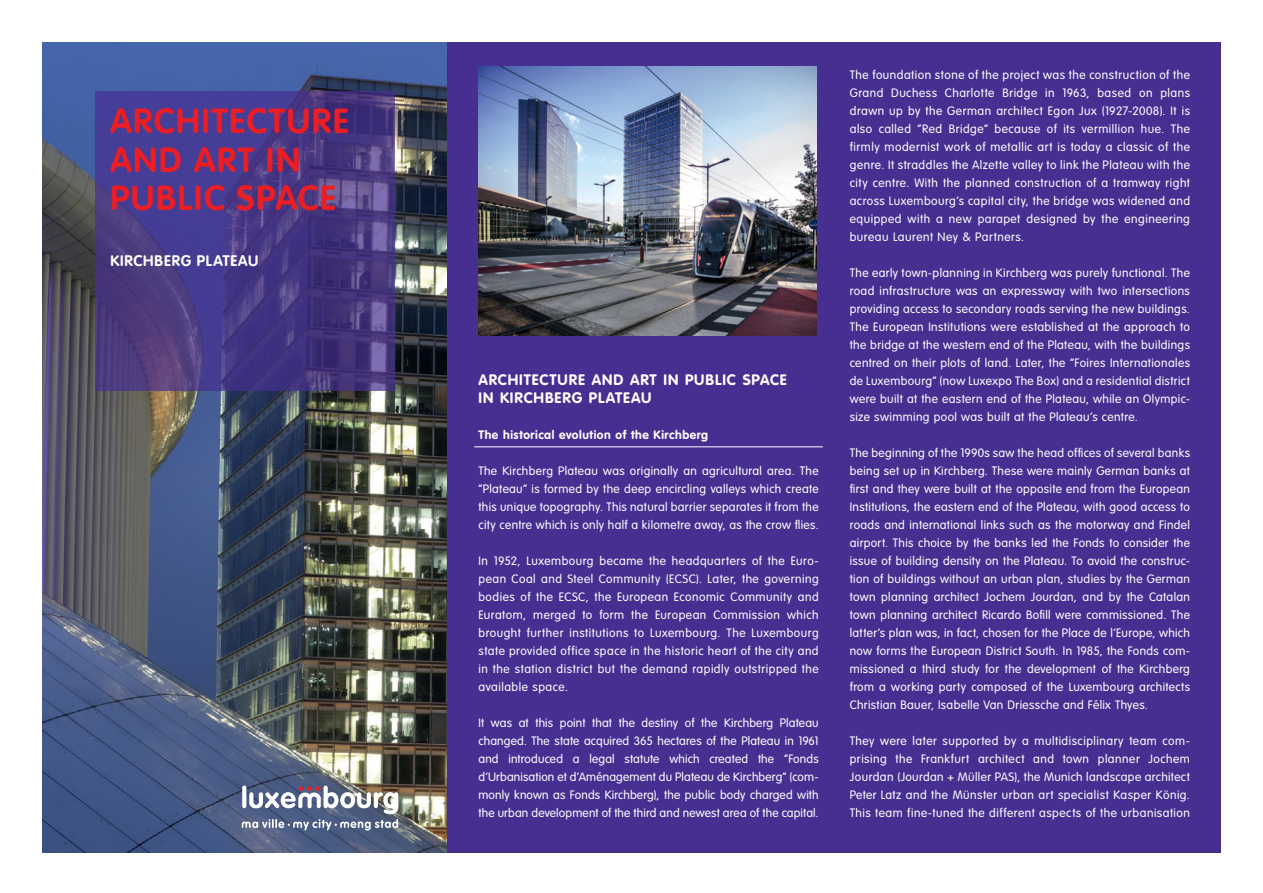
<style>
.page{position:relative;width:1263px;height:893px;background:#fff}
.page>*{position:absolute;margin:0;border:0;box-sizing:border-box;transform-origin:0 0}
.t1{font:700 34.05px/38.1px "VAG Rounded Next";letter-spacing:.055em;color:#ed1d24}
.t2{font:700 15px/18px "VAG Rounded";letter-spacing:.055em;color:#fff}
.t3{font:700 15px "VAG Rounded Next";letter-spacing:.055em;color:#fff}
.t4{font:300 12px/18px "VAG Rounded";letter-spacing:.035em;color:#fff;text-align:justify}
.t5{font:700 12px "VAG Rounded";letter-spacing:.045em;color:#fff}
</style>
<div class="page">
<img style="left:42px;top:43px;width:405px;height:810px">
<div style="left:447px;top:43px;width:773px;height:810px;background:#472f92"></div>
<svg style="left:242px;top:786px;width:156px;height:44px"></svg>
<svg style="left:95px;top:92px;width:300px;height:299px;background:#483a86"></svg>
<hr style="left:474px;top:447px;width:349px;height:1px;background:#fff">
<img style="left:478px;top:67px;width:339px;height:269px">
<h1 class="t1" style="left:110px;top:103px;width:240px">ARCHITECTURE<br>AND ART IN<br>PUBLIC SPACE</h1>
<p class="t3" style="left:110px;top:251px;width:149px">KIRCHBERG PLATEAU</p>
<p class="t2" style="left:478px;top:370px;width:310px">ARCHITECTURE AND ART IN PUBLIC SPACE<br>IN KIRCHBERG PLATEAU</p>
<p class="t5" style="left:478px;top:427px;width:231px">The historical evolution of the Kirchberg</p>
<p class="t4" style="left:478px;top:461px;width:342px">The Kirchberg Plateau was originally an agricultural area. The “Plateau” is formed by the deep encircling valleys which create this unique topography. This natural barrier separates it from the city centre which is only half a kilometre away, as the crow flies.</p>
<p class="t4" style="left:478px;top:551px;width:342px">In 1952, Luxembourg became the headquarters of the Euro&shy;pean Coal and Steel Community (ECSC). Later, the governing bodies of the ECSC, the European Economic Community and Euratom, merged to form the European Commission which brought further institutions to Luxembourg. The Luxembourg state provided office space in the historic heart of the city and in the station district but the demand rapidly outstripped the available space.</p>
<p class="t4" style="left:478px;top:713px;width:342px">It was at this point that the destiny of the Kirchberg Plateau changed. The state acquired 365 hectares of the Plateau in 1961 and introduced a legal statute which created the “Fonds d’Urbanisation et d’Aménagement du Plateau de Kirchberg“ (com&shy;monly known as Fonds Kirchberg), the public body charged with the urban development of the third and newest area of the capital.</p>
<p class="t4" style="left:850px;top:65px;width:342px">The foundation stone of the project was the construction of the Grand Duchess Charlotte Bridge in 1963, based on plans drawn up by the German architect Egon Jux (1927-2008). It is also called “Red Bridge” because of its vermillion hue. The firmly modernist work of metallic art is today a classic of the genre. It straddles the Alzette valley to link the Plateau with the city centre. With the planned construction of a tramway right across Luxembourg’s capital city, the bridge was widened and equipped with a new parapet designed by the engineering bureau Laurent Ney &amp; Partners.</p>
<p class="t4" style="left:850px;top:263px;width:342px">The early town-planning in Kirchberg was purely functional. The road infrastructure was an expressway with two intersections providing access to secondary roads serving the new buildings.<br>The European Institutions were established at the approach to the bridge at the western end of the Plateau, with the buildings centred on their plots of land. Later, the “Foires Internationales de Luxembourg” (now Luxexpo The Box) and a residential district were built at the eastern end of the Plateau, while an Olympic&shy;size swimming pool was built at the Plateau’s centre.</p>
<p class="t4" style="left:850px;top:443px;width:342px">The beginning of the 1990s saw the head offices of several banks being set up in Kirchberg. These were mainly German banks at first and they were built at the opposite end from the European Institutions, the eastern end of the Plateau, with good access to roads and international links such as the motorway and Findel airport. This choice by the banks led the Fonds to consider the issue of building density on the Plateau. To avoid the construc&shy;tion of buildings without an urban plan, studies by the German town planning architect Jochem Jourdan, and by the Catalan town planning architect Ricardo Bofill were commissioned. The latter’s plan was, in fact, chosen for the Place de l’Europe, which now forms the European District South. In 1985, the Fonds com&shy;missioned a third study for the development of the Kirchberg from a working party composed of the Luxembourg architects Christian Bauer, Isabelle Van Driessche and Félix Thyes.</p>
<p class="t4" style="left:850px;top:731px;width:342px">They were later supported by a multidisciplinary team com&shy;prising the Frankfurt architect and town planner Jochem Jourdan (Jourdan + Müller PAS), the Munich landscape architect Peter Latz and the Münster urban art specialist Kasper König.<br>This team fine-tuned the different aspects of the urbanisation</p>
</div>
